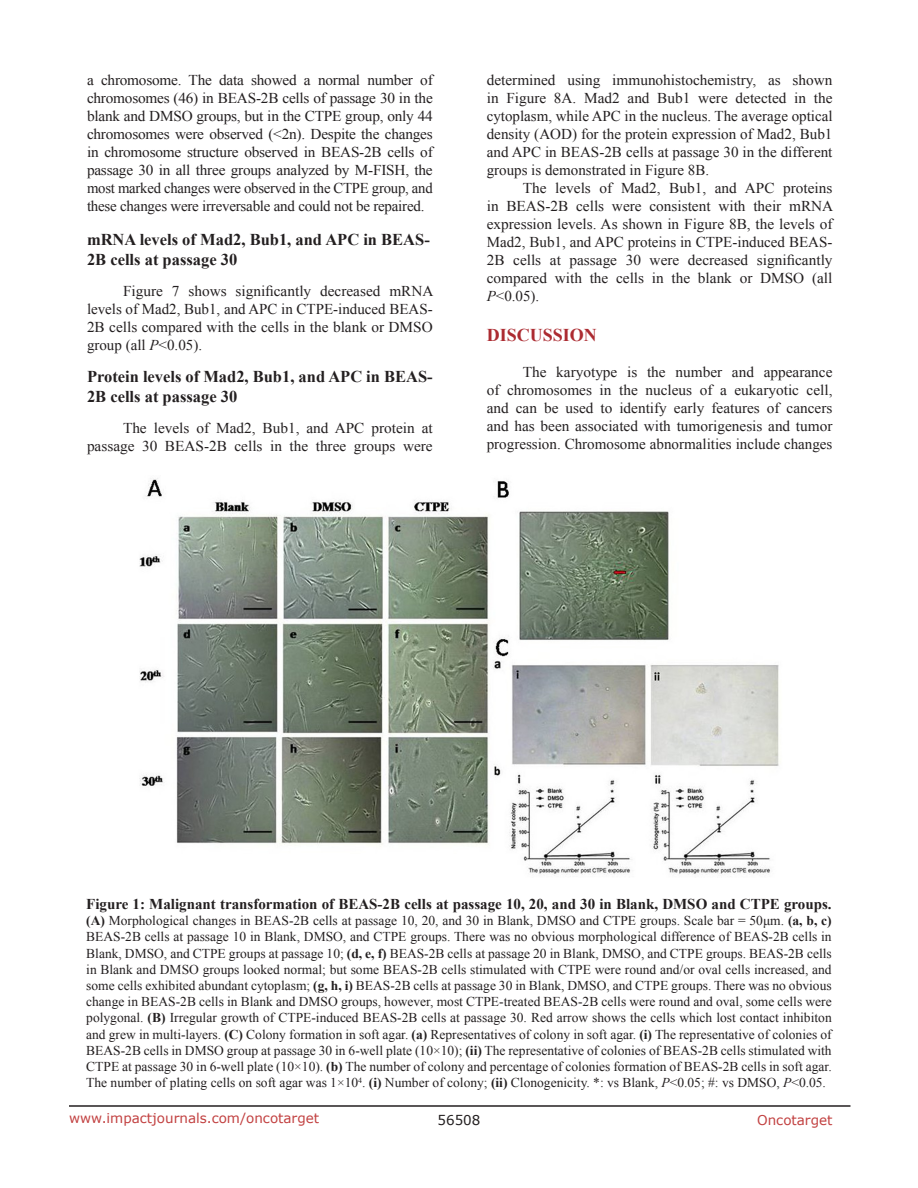
<style>
.page{position:relative;width:918px;height:1188px;background:#fff}
.page>*{position:absolute;margin:0;border:0;box-sizing:border-box;transform-origin:0 0}
.Heading{font:700 18px "Times New Roman";color:#ac2b31}
.SubHeading{font:700 16.5px/19.8px "Times New Roman";color:#231f20}
.BodyText{font:15px/18px "Times New Roman";color:#231f20;text-align:justify}
.figuretext{font:700 15px "Times New Roman";color:#231f20}
.figuretext-2{font:13.5px/16.2px "Times New Roman";color:#231f20;text-align:justify}
.t1{font:13.5px "Verdana";color:#c24141}
.t2{font:13.5px "Verdana";color:#231f20}
.s1{font-style:italic}
.s2{font-weight:700}
</style>
<div class="page">
<hr style="left:69px;top:1105px;width:781px;height:2px;background:#231f20">
<img style="left:139px;top:478px;width:640px;height:397px">
<p class="BodyText" style="left:87px;top:71px;width:347px">a chromosome. The data showed a normal number of chromosomes (46) in BEAS-2B cells of passage 30 in the blank and DMSO groups, but in the CTPE group, only 44 chromosomes were observed (&lt;2n). Despite the changes in chromosome structure observed in BEAS-2B cells of passage 30 in all three groups analyzed by M-FISH, the most marked changes were observed in the CTPE group, and these changes were irreversable and could not be repaired.</p>
<p class="SubHeading" style="left:87px;top:229px;width:344px">mRNA levels of Mad2, Bub1, and APC in BEAS-<br>2B cells at passage 30</p>
<p class="BodyText" style="left:87px;top:282px;width:348px;text-indent:36px">Figure 7 shows significantly decreased mRNA levels of Mad2, Bub1, and APC in CTPE-induced BEAS-2B cells compared with the cells in the blank or DMSO group (all <span class="s1">P</span>&lt;0.05).</p>
<p class="SubHeading" style="left:87px;top:366px;width:347px">Protein levels of Mad2, Bub1, and APC in BEAS-<br>2B cells at passage 30</p>
<p class="BodyText" style="left:87px;top:419px;width:347px;text-align:right">The levels of Mad2, Bub1, and APC protein at passage 30 BEAS-2B cells in the three groups were</p>
<p class="BodyText" style="left:487px;top:71px;width:347px">determined using immunohistochemistry, as shown in Figure 8A. Mad2 and Bub1 were detected in the cytoplasm, while APC in the nucleus. The average optical density (AOD) for the protein expression of Mad2, Bub1 and APC in BEAS-2B cells at passage 30 in the different groups is demonstrated in Figure 8B.</p>
<p class="BodyText" style="left:487px;top:179px;width:348px;text-indent:36px">The levels of Mad2, Bub1, and APC proteins in BEAS-2B cells were consistent with their mRNA expression levels. As shown in Figure 8B, the levels of Mad2, Bub1, and APC proteins in CTPE-induced BEAS-2B cells at passage 30 were decreased significantly compared with the cells in the blank or DMSO (all <span class="s1">P</span>&lt;0.05).</p>
<p class="Heading" style="left:487px;top:323px;width:112px">DISCUSSION</p>
<p class="BodyText" style="left:487px;top:363px;width:347px;text-indent:36px">The karyotype is the number and appearance of chromosomes in the nucleus of a eukaryotic cell, and can be used to identify early features of cancers and has been associated with tumorigenesis and tumor progression. Chromosome abnormalities include changes</p>
<p class="figuretext" style="left:86px;top:894px;width:747px">Figure 1: Malignant transformation of BEAS-2B cells at passage 10, 20, and 30 in Blank, DMSO and CTPE groups.</p>
<p class="figuretext-2" style="left:86px;top:912px;width:747px"><span class="s2">(A)</span> Morphological changes in BEAS-2B cells at passage 10, 20, and 30 in Blank, DMSO and CTPE groups. Scale bar = 50μm. <span class="s2">(a, b, c)<br></span>BEAS-2B cells at passage 10 in Blank, DMSO, and CTPE groups. There was no obvious morphological difference of BEAS-2B cells in Blank, DMSO, and CTPE groups at passage 10; <span class="s2">(d, e, f)</span> BEAS-2B cells at passage 20 in Blank, DMSO, and CTPE groups. BEAS-2B cells in Blank and DMSO groups looked normal; but some BEAS-2B cells stimulated with CTPE were round and/or oval cells increased, and some cells exhibited abundant cytoplasm; <span class="s2">(g, h, i)</span> BEAS-2B cells at passage 30 in Blank, DMSO, and CTPE groups. There was no obvious change in BEAS-2B cells in Blank and DMSO groups, however, most CTPE-treated BEAS-2B cells were round and oval, some cells were polygonal. <span class="s2">(B)</span> Irregular growth of CTPE-induced BEAS-2B cells at passage 30. Red arrow shows the cells which lost contact inhibiton and grew in multi-layers. <span class="s2">(C)</span> Colony formation in soft agar. <span class="s2">(a)</span> Representatives of colony in soft agar. <span class="s2">(i)</span> The representative of colonies of BEAS-2B cells in DMSO group at passage 30 in 6-well plate (10×10); <span class="s2">(ii)</span> The representative of colonies of BEAS-2B cells stimulated with CTPE at passage 30 in 6-well plate (10×10). <span class="s2">(b)</span> The number of colony and percentage of colonies formation of BEAS-2B cells in soft agar.<br>The number of plating cells on soft agar was 1×10<sup>4</sup>. <span class="s2">(i)</span> Number of colony; <span class="s2">(ii)</span> Clonogenicity. *: vs Blank, <span class="s1">P</span>&lt;0.05; #: vs DMSO, <span class="s1">P</span>&lt;0.05.</p>
<p class="t1" style="left:69px;top:1109px;width:252px">www.impactjournals.com/oncotarget</p>
<p class="t2" style="left:438px;top:1111px;width:44px">56508</p>
<p class="t1" style="left:757px;top:1111px;width:77px">Oncotarget</p>
</div>
